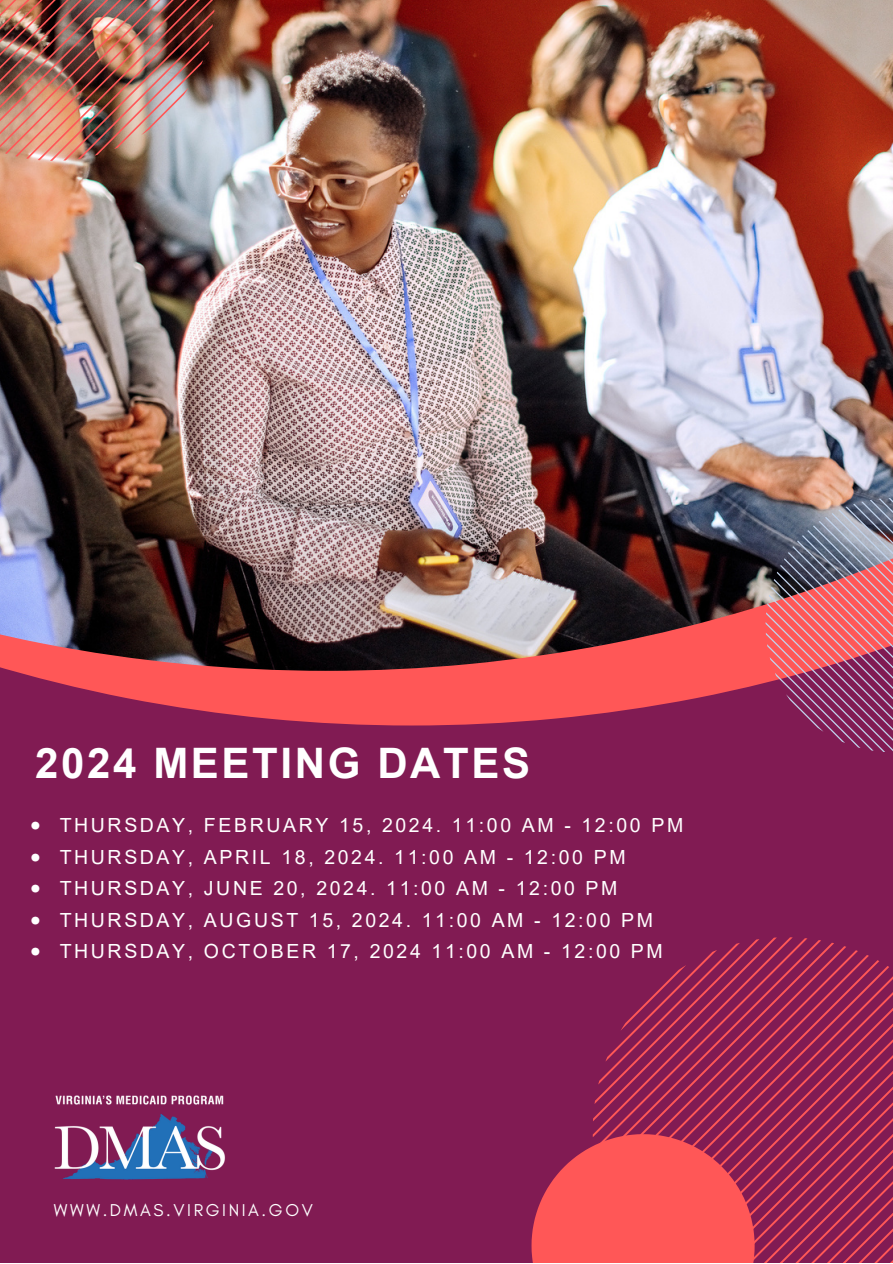
<style>
.page{position:relative;width:893px;height:1264px;background:#fff}
.page>*{position:absolute;margin:0;border:0;box-sizing:border-box;transform-origin:0 0}
.t1{font:700 42px "Arial";letter-spacing:.06em;color:#fff}
.t2{font:19.5px "Arial";letter-spacing:.135em;color:#fff}
.t3{font:17.4px "Glacial Indifference";letter-spacing:.15em;color:#fff}
</style>
<div class="page">
<div style="left:0;top:0;width:892px;height:1262px;background:#811b53"></div>
<svg style="left:593px;top:937px;width:299px;height:325px"></svg>
<svg style="left:531px;top:1134px;width:223px;height:128px;fill:#ff5757"></svg>
<img style="left:0;top:0;width:892px;height:248px">
<img style="left:0;top:248px;width:892px;height:55px">
<img style="left:54px;top:1095px;width:171px;height:85px">
<img style="left:0;top:303px;width:892px;height:423px">
<img style="left:0;top:0;width:215px;height:161px">
<svg style="left:765px;top:498px;width:127px;height:254px"></svg>
<h1 class="t1" style="left:35px;top:733px;width:496px">2024 MEETING DATES</h1>
<p class="t2" style="left:30px;top:811px;width:654px">• THURSDAY, FEBRUARY 15, 2024. 11:00 AM - 12:00 PM</p>
<p class="t2" style="left:30px;top:843px;width:596px">• THURSDAY, APRIL 18, 2024. 11:00 AM - 12:00 PM</p>
<p class="t2" style="left:30px;top:874px;width:588px">• THURSDAY, JUNE 20, 2024. 11:00 AM - 12:00 PM</p>
<p class="t2" style="left:30px;top:906px;width:624px">• THURSDAY, AUGUST 15, 2024. 11:00 AM - 12:00 PM</p>
<p class="t2" style="left:30px;top:937px;width:634px">• THURSDAY, OCTOBER 17, 2024 11:00 AM - 12:00 PM</p>
<p class="t3" style="left:54px;top:1199px;width:260px">WWW.DMAS.VIRGINIA.GOV</p>
</div>
